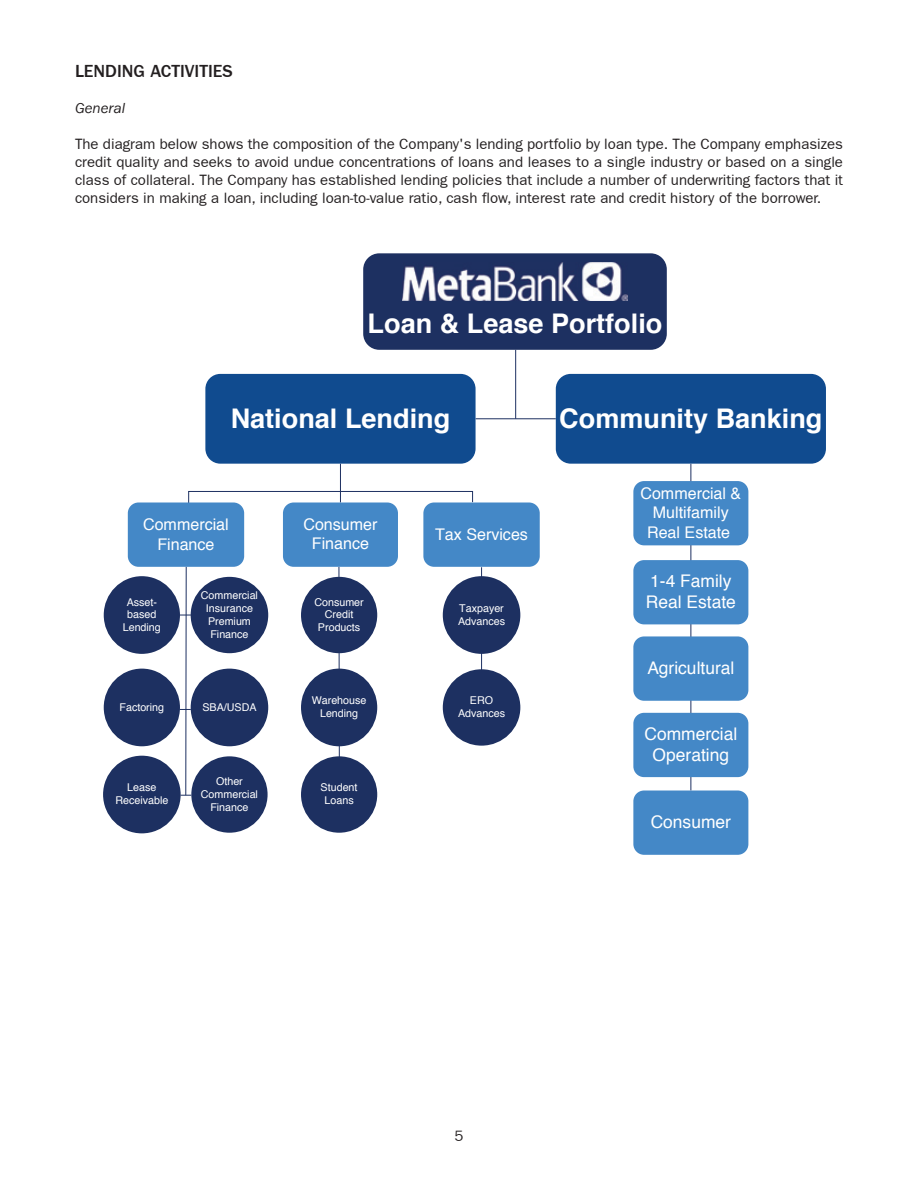
<style>
.page{position:relative;width:918px;height:1188px;background:#fff}
.page>*{position:absolute;margin:0;border:0;box-sizing:border-box;transform-origin:0 0}
.t1{font:700 27px "Helvetica";color:#fff}
.t2{font:500 18px "Franklin Gothic";color:#231f20}
.t3{font:17.4px/20.9px "Helvetica";color:#fff}
.t4{font:16.05px/19.4px "Helvetica";color:#fff;text-align:center}
.t5{font:15px/18px "Franklin Gothic";color:#231f20;text-align:justify}
.t6{font:italic 15px "Franklin Gothic";color:#231f20}
.t7{font:10.65px/12.9px "Helvetica";color:#fff;text-align:center}
</style>
<div class="page">
<svg style="left:188px;top:491px;width:285px;height:13px"></svg>
<hr style="left:690px;top:464px;width:1px;height:327px;background:#1d3061">
<hr style="left:339px;top:567px;width:1px;height:193px;background:#1d3061">
<hr style="left:481px;top:567px;width:1px;height:104px;background:#1d3061">
<hr style="left:185px;top:567px;width:2px;height:228px;background:#1d3061">
<hr style="left:340px;top:464px;width:1px;height:39px;background:#1d3061">
<hr style="left:515px;top:350px;width:1px;height:69px;background:#1d3061">
<div style="left:104px;top:576px;width:76px;height:78px;background:#1d3061;border-radius:50%"></div>
<div style="left:191px;top:669px;width:77px;height:77px;background:#1d3061;border-radius:50%"></div>
<div style="left:191px;top:577px;width:77px;height:76px;background:#1d3061;border-radius:50%"></div>
<div style="left:633px;top:481px;width:115px;height:64px;background:#4488c7;border-radius:11px"></div>
<div style="left:423px;top:503px;width:117px;height:64px;background:#4488c7;border-radius:11px"></div>
<div style="left:633px;top:713px;width:115px;height:64px;background:#4488c7;border-radius:11px"></div>
<div style="left:128px;top:503px;width:116px;height:64px;background:#4488c7;border-radius:11px"></div>
<div style="left:283px;top:503px;width:115px;height:64px;background:#4488c7;border-radius:11px"></div>
<div style="left:633px;top:560px;width:115px;height:64px;background:#4488c7;border-radius:11px"></div>
<div style="left:633px;top:636px;width:115px;height:65px;background:#4488c7;border-radius:11px"></div>
<hr style="left:476px;top:418px;width:80px;height:1px;background:#1d3061">
<div style="left:363px;top:253px;width:304px;height:97px;background:#1d3061;border-radius:16px"></div>
<div style="left:205px;top:374px;width:271px;height:90px;background:#104b8f;border-radius:15px"></div>
<div style="left:556px;top:374px;width:270px;height:90px;background:#104b8f;border-radius:15px"></div>
<div style="left:633px;top:791px;width:115px;height:64px;background:#4488c7;border-radius:11px"></div>
<div style="left:104px;top:669px;width:76px;height:77px;background:#1d3061;border-radius:50%"></div>
<div style="left:191px;top:756px;width:77px;height:77px;background:#1d3061;border-radius:50%"></div>
<div style="left:103px;top:756px;width:78px;height:77px;background:#1d3061;border-radius:50%"></div>
<div style="left:301px;top:577px;width:76px;height:76px;background:#1d3061;border-radius:50%"></div>
<div style="left:301px;top:669px;width:76px;height:77px;background:#1d3061;border-radius:50%"></div>
<div style="left:301px;top:756px;width:76px;height:77px;background:#1d3061;border-radius:50%"></div>
<div style="left:443px;top:576px;width:77px;height:78px;background:#1d3061;border-radius:50%"></div>
<div style="left:443px;top:669px;width:77px;height:77px;background:#1d3061;border-radius:50%"></div>
<img style="left:403px;top:262px;width:224px;height:39px">
<p class="t2" style="left:75px;top:60px;width:159px">LENDING ACTIVITIES</p>
<p class="t6" style="left:75px;top:99px;width:52px">General</p>
<p class="t5" style="left:75px;top:135px;width:770px">The diagram below shows the composition of the Company's lending portfolio by loan type. The Company emphasizes credit quality and seeks to avoid undue concentrations of loans and leases to a single industry or based on a single class of collateral. The Company has established lending policies that include a number of underwriting factors that it considers in making a loan, including loan-to-value ratio, cash flow, interest rate and credit history of the borrower.</p>
<h1 class="t1" style="left:368px;top:312px;width:296px">Loan &amp; Lease Portfolio</h1>
<h1 class="t1" style="left:231px;top:407px;width:221px">National Lending</h1>
<h1 class="t1" style="left:559px;top:407px;width:265px">Community Banking</h1>
<p class="t4" style="left:143px;top:516px;width:87px">Commercial<br>Finance</p>
<p class="t4" style="left:303px;top:516px;width:76px">Consumer<br>Finance</p>
<p class="t7" style="left:123px;top:596px;width:40px">Asset&shy;based<br>Lending</p>
<p class="t7" style="left:201px;top:590px;width:59px">Commercial<br>Insurance<br>Premium<br>Finance</p>
<p class="t7" style="left:314px;top:596px;width:51px">Consumer<br>Credit<br>Products</p>
<p class="t7" style="left:120px;top:702px;width:46px">Factoring</p>
<p class="t7" style="left:202px;top:702px;width:56px">SBA/USDA</p>
<p class="t7" style="left:312px;top:695px;width:56px">Warehouse<br>Lending</p>
<p class="t7" style="left:115px;top:782px;width:54px">Lease<br>Receivable</p>
<p class="t7" style="left:201px;top:776px;width:59px">Other<br>Commercial<br>Finance</p>
<p class="t7" style="left:321px;top:782px;width:38px">Student<br>Loans</p>
<p class="t4" style="left:435px;top:526px;width:94px">Tax Services</p>
<p class="t7" style="left:458px;top:603px;width:49px;text-align:left">Taxpayer<br>Advances</p>
<p class="t7" style="left:458px;top:695px;width:49px">ERO<br>Advances</p>
<p class="t4" style="left:640px;top:485px;width:102px">Commercial &amp;<br>Multifamily<br>Real Estate</p>
<p class="t3" style="left:646px;top:572px;width:92px">1-4 Family<br>Real Estate</p>
<p class="t3" style="left:647px;top:659px;width:89px">Agricultural</p>
<p class="t3" style="left:644px;top:725px;width:94px;text-align:center">Commercial<br>Operating</p>
<p class="t3" style="left:651px;top:813px;width:82px">Consumer</p>
<p class="t5" style="left:454px;top:1127px;width:10px">5</p>
</div>
